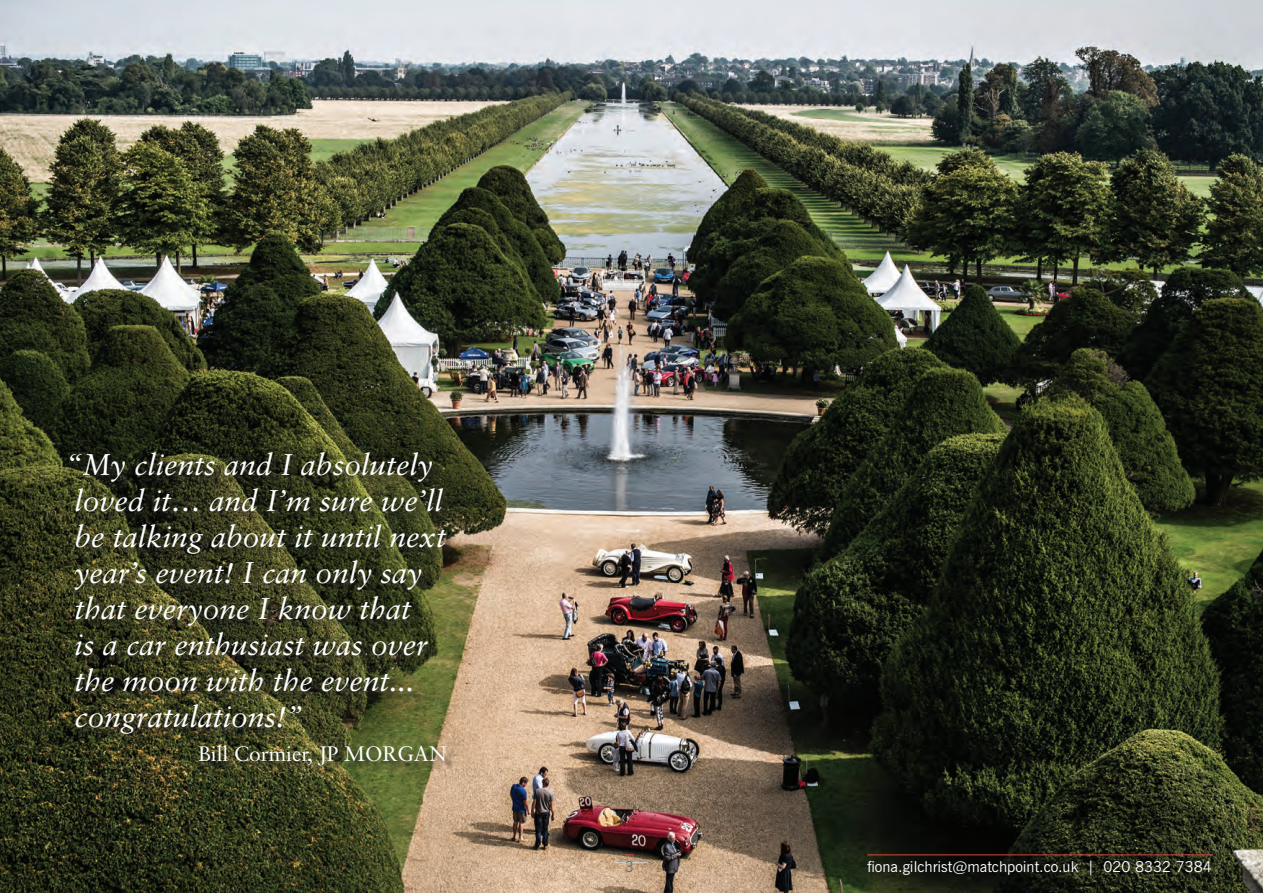
<style>
.page{position:relative;width:1263px;height:893px;background:#fff}
.page>*{position:absolute;margin:0;border:0;box-sizing:border-box;transform-origin:0 0}
.t1{font:italic 30px/36px "Sabon";color:#fff}
.t2{font:21px "Sabon";letter-spacing:-.005em;color:#fff}
.t3{font:15px "News Gothic BT";color:#fff}
.t4{font:15px "News Gothic BT";color:#6c6d70}
</style>
<div class="page">
<img style="left:0;top:0;width:1263px;height:893px">
<div style="left:72px;top:455px;width:385px;height:321px;background:#231f20;opacity:.75"></div>
<hr style="left:615px;top:862px;width:33px;height:1px;background:#d1d2d4">
<hr style="left:867px;top:854px;width:345px;height:1px;background:#d7493c">
<p class="t1" style="left:66px;top:447px;width:382px">“My clients and I absolutely loved it… and I’m sure we’ll be talking about it until next year’s event! I can only say that everyone I know that<br>is a car enthusiast was over the moon with the event... congratulations!”</p>
<p class="t2" style="left:198px;top:741px;width:250px">Bill Cormier, JP MORGAN</p>
<p class="t4" style="left:625px;top:858px;width:11px">3</p>
<p class="t3" style="left:867px;top:858px;width:346px">fiona.gilchrist@matchpoint.co.uk | 020 8332 7384</p>
</div>
